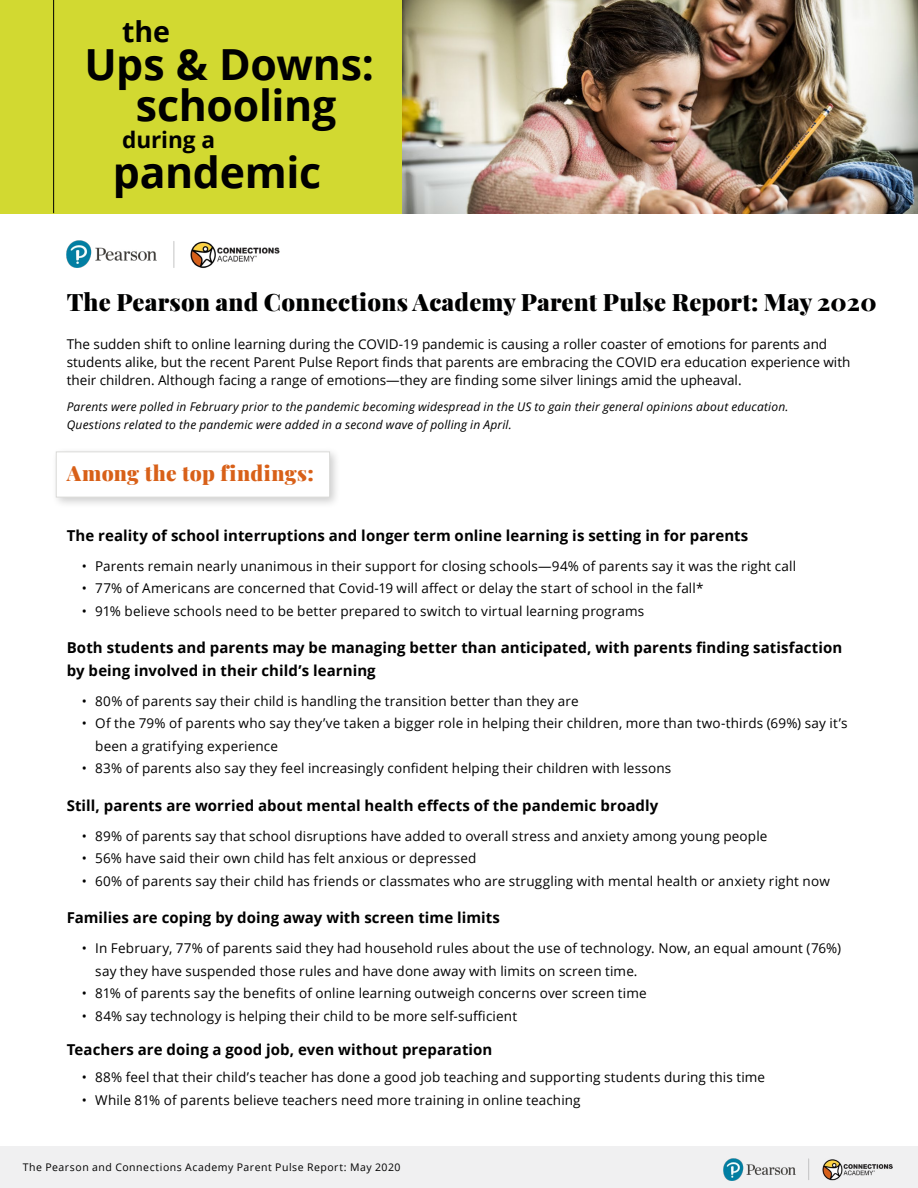
<style>
.page{position:relative;width:918px;height:1188px;background:#fff}
.page>*{position:absolute;margin:0;border:0;box-sizing:border-box;transform-origin:0 0}
.t1{font:700 42.9px/41.7px "Open Sans";letter-spacing:-.01em;color:#000;text-align:center}
.t2{font:700 28.65px "Open Sans";color:#000}
.t3{font:900 24px "Playfair Display";letter-spacing:.01em;color:#000101}
.t4{font:700 22.65px "Open Sans";letter-spacing:-.01em;color:#000}
.t5{font:900 21px "Playfair Display";letter-spacing:.015em;color:#d86018}
.t6{font:700 15px/22.5px "Open Sans";letter-spacing:.005em;color:#000}
.t7{font:13.5px/22.5px "Open Sans";letter-spacing:.01em;color:#000}
.t8{font:italic 12px/18px "Open Sans";letter-spacing:.015em;color:#000}
.t9{font:10.5px "Open Sans";letter-spacing:.05em;color:#000}
</style>
<div class="page">
<div style="left:0;top:1147px;width:918px;height:41px;background:#f0f0f1"></div>
<img style="left:723px;top:1158px;width:72px;height:22px">
<img style="left:822px;top:1159px;width:71px;height:21px">
<svg style="left:808px;top:1159px;width:1px;height:21px"></svg>
<div style="left:0;top:0;width:402px;height:213px;background:#d2d931"></div>
<img style="left:402px;top:0;width:516px;height:213px">
<hr style="left:53px;top:0;width:1px;height:213px;background:#000">
<img style="left:67px;top:241px;width:90px;height:27px">
<img style="left:191px;top:241px;width:88px;height:27px">
<svg style="left:173px;top:241px;width:1px;height:27px"></svg>
<div style="left:51px;top:447px;width:290px;height:62px;background:#000;opacity:.2"></div>
<div style="left:56px;top:452px;width:274px;height:45px;background:#fff;border:1px solid #dbdbd9"></div>
<h2 class="t2" style="left:122px;top:11px;width:49px">the</h2>
<h1 class="t1" style="left:84px;top:42px;width:291px">Ups &amp; Downs: schooling</h1>
<h1 class="t1" style="left:113px;top:151px;width:210px">pandemic</h1>
<h3 class="t4" style="left:122px;top:124px;width:94px">during a</h3>
<h3 class="t3" style="left:67px;top:283px;width:811px">The Pearson and Connections Academy Parent Pulse Report: May 2020</h3>
<p class="t7" style="left:67px;top:334px;width:785px;line-height:18px">The sudden shift to online learning during the COVID-19 pandemic is causing a roller coaster of emotions for parents and students alike, but the recent Parent Pulse Report finds that parents are embracing the COVID era education experience with their children. Although facing a range of emotions—they are finding some silver linings amid the upheaval.</p>
<p class="t8" style="left:67px;top:398px;width:723px">Parents were polled in February prior to the pandemic becoming widespread in the US to gain their general opinions about education.<br>Questions related to the pandemic were added in a second wave of polling in April.</p>
<h3 class="t5" style="left:67px;top:457px;width:249px">Among the top findings:</h3>
<p class="t6" style="left:67px;top:524px;width:683px">The reality of school interruptions and longer term online learning is setting in for parents</p>
<p class="t7" style="left:82px;top:554px;width:716px">• Parents remain nearly unanimous in their support for closing schools—94% of parents say it was the right call</p>
<p class="t7" style="left:82px;top:577px;width:623px">• 77% of Americans are concerned that Covid-19 will affect or delay the start of school in the fall*</p>
<p class="t7" style="left:82px;top:599px;width:564px">• 91% believe schools need to be better prepared to switch to virtual learning programs</p>
<p class="t6" style="left:67px;top:636px;width:777px">Both students and parents may be managing better than anticipated, with parents finding satisfaction by being involved in their child’s learning</p>
<p class="t7" style="left:82px;top:689px;width:498px">• 80% of parents say their child is handling the transition better than they are</p>
<p class="t7" style="left:95px;top:712px;width:754px;text-indent:-14px">• Of the 79% of parents who say they’ve taken a bigger role in helping their children, more than two-thirds (69%) say it’s been a gratifying experience</p>
<p class="t7" style="left:82px;top:757px;width:591px">• 83% of parents also say they feel increasingly confident helping their children with lessons</p>
<p class="t6" style="left:67px;top:794px;width:593px">Still, parents are worried about mental health effects of the pandemic broadly</p>
<p class="t7" style="left:82px;top:824px;width:687px">• 89% of parents say that school disruptions have added to overall stress and anxiety among young people</p>
<p class="t7" style="left:82px;top:847px;width:396px">• 56% have said their own child has felt anxious or depressed</p>
<p class="t7" style="left:82px;top:869px;width:750px">• 60% of parents say their child has friends or classmates who are struggling with mental health or anxiety right now</p>
<p class="t6" style="left:67px;top:906px;width:435px">Families are coping by doing away with screen time limits</p>
<p class="t7" style="left:95px;top:937px;width:747px;text-indent:-14px">• In February, 77% of parents said they had household rules about the use of technology. Now, an equal amount (76%) say they have suspended those rules and have done away with limits on screen time.</p>
<p class="t7" style="left:82px;top:982px;width:566px">• 81% of parents say the benefits of online learning outweigh concerns over screen time</p>
<p class="t7" style="left:82px;top:1004px;width:437px">• 84% say technology is helping their child to be more self-sufficient</p>
<p class="t6" style="left:67px;top:1038px;width:427px">Teachers are doing a good job, even without preparation</p>
<p class="t7" style="left:82px;top:1066px;width:685px">• 88% feel that their child’s teacher has done a good job teaching and supporting students during this time</p>
<p class="t7" style="left:82px;top:1088px;width:500px">• While 81% of parents believe teachers need more training in online teaching</p>
<p class="t9" style="left:23px;top:1160px;width:379px">The Pearson and Connections Academy Parent Pulse Report: May 2020</p>
</div>
